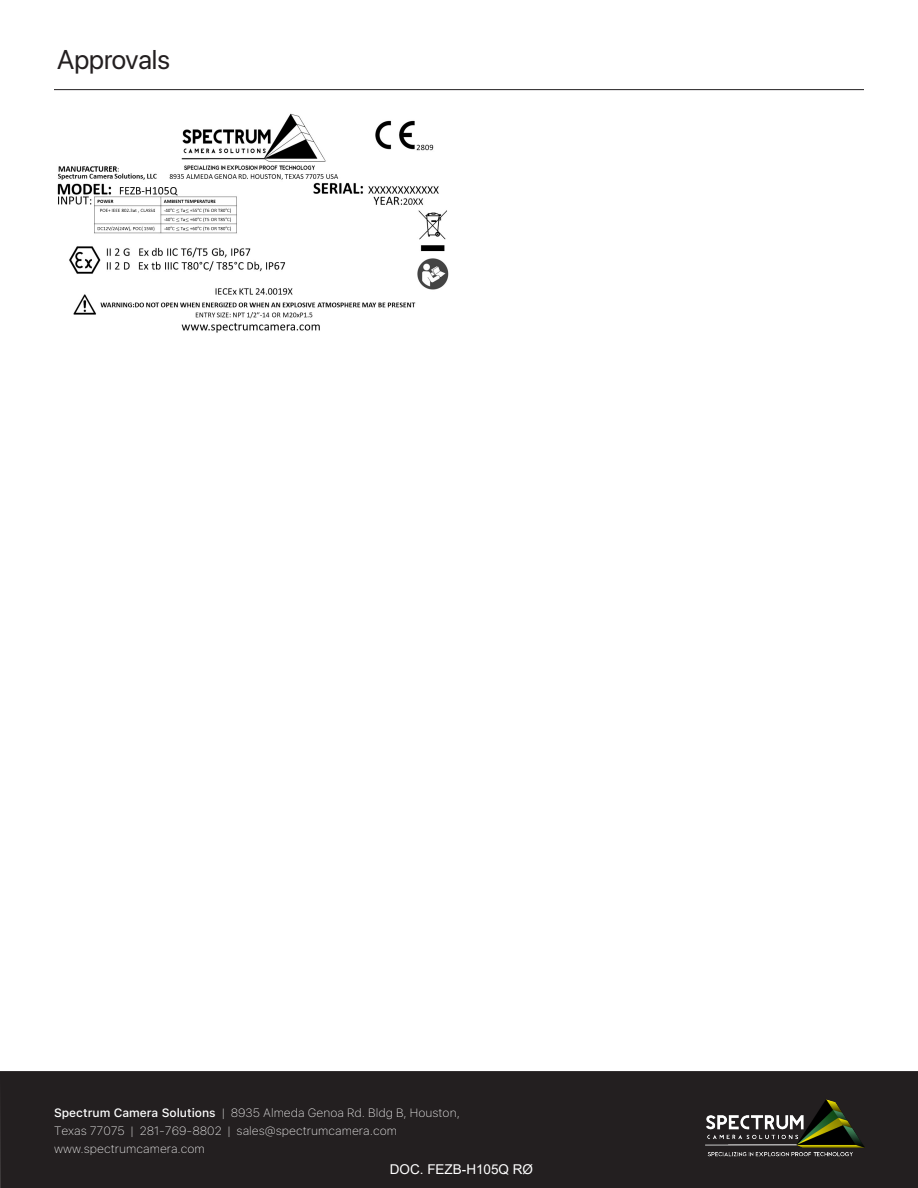
<style>
.page{position:relative;width:918px;height:1188px;background:#fff}
.page>*{position:absolute;margin:0;border:0;box-sizing:border-box;transform-origin:0 0}
.t1{font:27px "SF Pro Display";color:#231f20}
.t2{font:13.5px "Arial";color:#fff}
.t3{font:100 12px "SF Pro Text";color:#fff}
.s1{font-weight:500}
.s2{font-style:inherit}
</style>
<div class="page">
<hr style="left:54px;top:89px;width:810px;height:1px;background:#231f20">
<div style="left:0;top:1071px;width:918px;height:117px;background:#231f20"></div>
<img style="left:705px;top:1099px;width:159px;height:58px">
<img style="left:57px;top:113px;width:392px;height:220px">
<p class="t1" style="left:57px;top:44px;width:114px">Approvals</p>
<p class="t3" style="left:54px;top:1106px;width:408px"><span class="s1">Spectrum Camera Solutions</span> | 8935 Almeda Genoa Rd. Bldg B, Houston,</p>
<p class="t3" style="left:54px;top:1124px;width:345px">Texas 77075 | 281-769-8802 | sales@spectrumcamera.com</p>
<p class="t3" style="left:54px;top:1142px;width:152px">www.spectrumcamera.com</p>
<p class="t2" style="left:390px;top:1160px;width:145px">DOC. <span class="s2">F</span>EZB-H105Q RØ</p>
</div>
